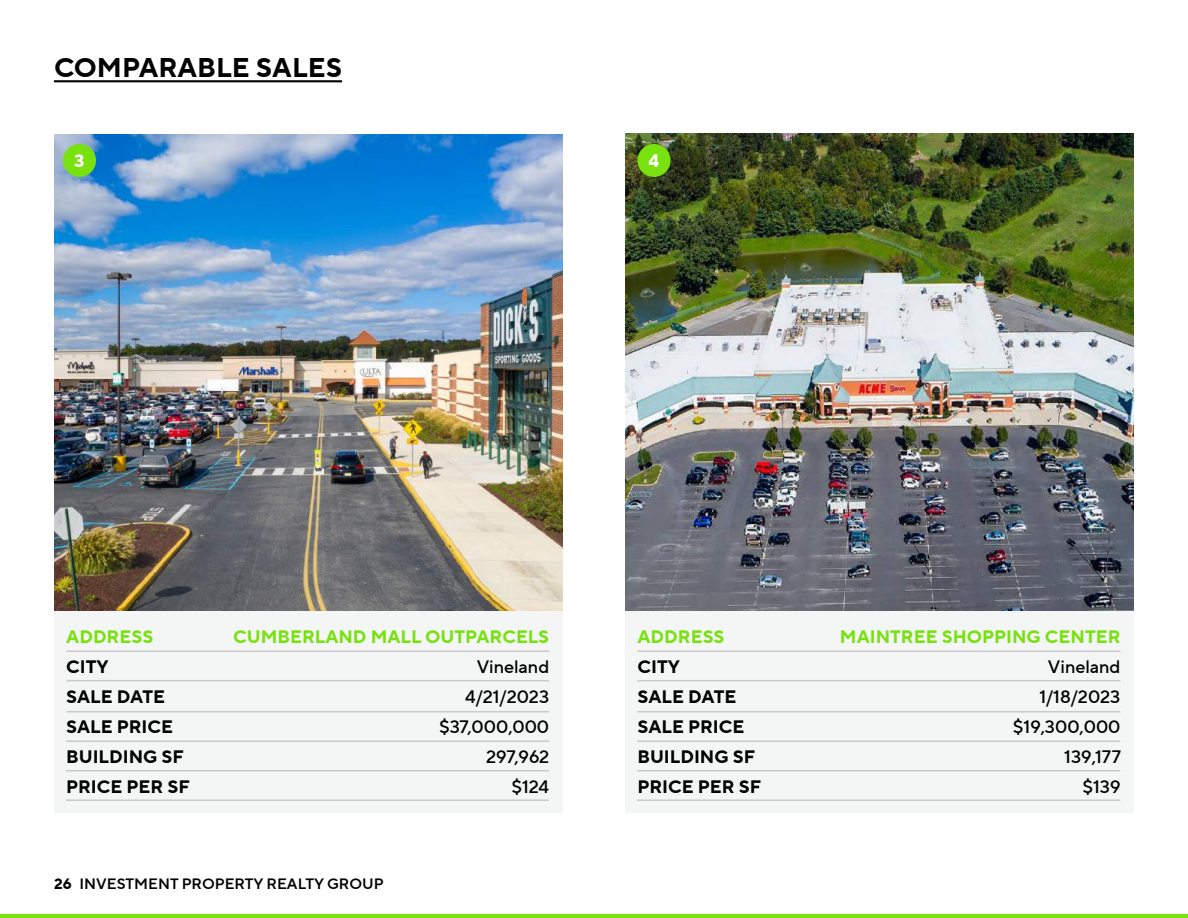
<style>
.page{position:relative;width:1188px;height:918px;background:#fff}
.page>*{position:absolute;margin:0;border:0;box-sizing:border-box;transform-origin:0 0}
.t1{font:700 27px "TT Norms Pro";color:#000}
.t2{font:700 18px/30px "TT Norms Pro";color:#000}
.t3{font:500 18px/30px "TT Norms Pro";color:#000;text-align:right}
.t4{font:700 18px "TT Norms Pro";color:#78e10f}
.t5{font:700 18px "TT Norms Pro";color:#fff}
.t6{font:15px "TT Norms Pro Dm Bd";color:#000}
.s1{font-family:"TT Norms Pro";font-weight:700}
</style>
<div class="page">
<hr style="left:0;top:914px;width:1188px;height:4px;background:#78e10f">
<hr style="left:54px;top:80px;width:288px;height:2px;background:#000">
<img style="left:54px;top:134px;width:509px;height:477px">
<div style="left:54px;top:611px;width:509px;height:202px;background:#f4f5f5"></div>
<img style="left:625px;top:134px;width:509px;height:477px">
<hr style="left:66px;top:651px;width:483px;height:1px;background:#cbc9c9">
<hr style="left:66px;top:680px;width:483px;height:1px;background:#cbc9c9">
<hr style="left:66px;top:711px;width:483px;height:1px;background:#cbc9c9">
<hr style="left:66px;top:740px;width:483px;height:2px;background:#cbc9c9">
<hr style="left:66px;top:770px;width:483px;height:1px;background:#cbc9c9">
<hr style="left:66px;top:800px;width:483px;height:1px;background:#cbc9c9">
<div style="left:625px;top:611px;width:509px;height:202px;background:#f4f5f5"></div>
<hr style="left:638px;top:651px;width:482px;height:1px;background:#cbc9c9">
<hr style="left:638px;top:680px;width:482px;height:1px;background:#cbc9c9">
<hr style="left:638px;top:711px;width:482px;height:1px;background:#cbc9c9">
<hr style="left:637px;top:740px;width:483px;height:2px;background:#cbc9c9">
<hr style="left:637px;top:770px;width:483px;height:1px;background:#cbc9c9">
<hr style="left:637px;top:800px;width:483px;height:1px;background:#cbc9c9">
<div style="left:63px;top:144px;width:33px;height:33px;background:#78e10f;border-radius:50%"></div>
<div style="left:638px;top:144px;width:32px;height:33px;background:#78e10f;border-radius:50%"></div>
<h1 class="t1" style="left:54px;top:48px;width:290px">COMPARABLE SALES</h1>
<p class="t5" style="left:74px;top:147px;width:12px">3</p>
<p class="t5" style="left:649px;top:147px;width:12px">4</p>
<p class="t4" style="left:66px;top:623px;width:89px">ADDRESS</p>
<p class="t2" style="left:66px;top:652px;width:125px">CITY<br>SALE DATE<br>SALE PRICE<br>BUILDING SF<br>PRICE PER SF</p>
<p class="t4" style="left:233px;top:623px;width:317px">CUMBERLAND MALL OUTPARCELS</p>
<p class="t3" style="left:439px;top:652px;width:112px">Vineland<br>4/21/2023 $37,000,000<br>297,962<br>$124</p>
<p class="t6" style="left:54px;top:873px;width:331px"><span class="s1">26</span> INVESTMENT PROPERTY REALTY GROUP</p>
<p class="t4" style="left:638px;top:623px;width:89px">ADDRESS</p>
<p class="t2" style="left:638px;top:652px;width:125px">CITY<br>SALE DATE<br>SALE PRICE<br>BUILDING SF<br>PRICE PER SF</p>
<p class="t4" style="left:840px;top:623px;width:282px">MAINTREE SHOPPING CENTER</p>
<p class="t3" style="left:1013px;top:652px;width:110px">Vineland<br>1/18/2023 $19,300,000<br>139,177<br>$139</p>
</div>
